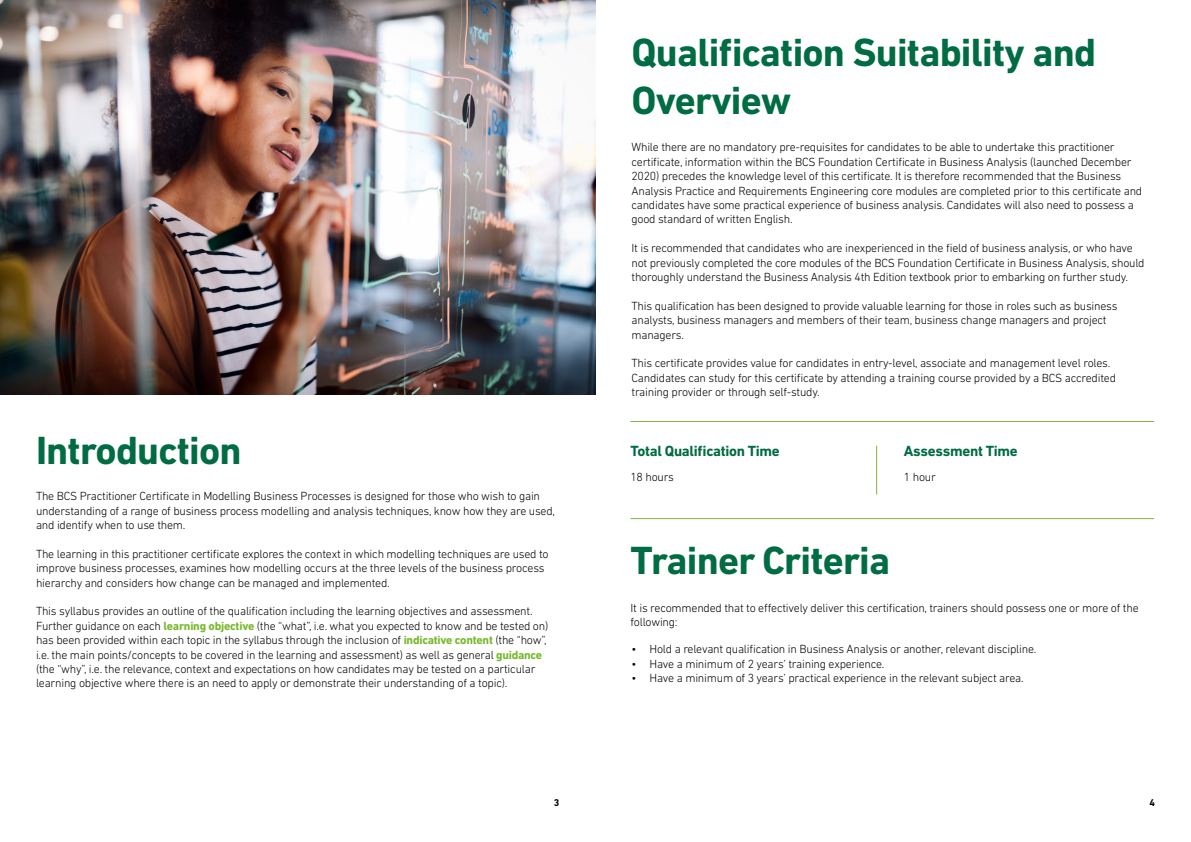
<style>
.page{position:relative;width:1191px;height:842px;background:#fff}
.page>*{position:absolute;margin:0;border:0;box-sizing:border-box;transform-origin:0 0}
.t1{font:700 40px/48px "DIN Next LT Pro";letter-spacing:-.02em;color:#006c43}
.t2{font:700 15px "DIN Next LT Pro";letter-spacing:-.02em;color:#006c43}
.t3{font:300 12px/14.4px "DIN Next LT Pro";letter-spacing:-.02em;color:#000}
.t4{font:700 10px "DIN Next LT Pro";color:#000}
.s1{font-weight:700;color:#76b82a}
</style>
<div class="page">
<img style="left:0;top:0;width:595px;height:394px">
<hr style="left:630px;top:421px;width:524px;height:1px;background:#84b443">
<hr style="left:630px;top:518px;width:524px;height:1px;background:#84b443">
<hr style="left:876px;top:446px;width:1px;height:48px;background:#84b443">
<h1 class="t1" style="left:36px;top:426px;width:207px">Introduction</h1>
<p class="t3" style="left:36px;top:489px;width:520px">The BCS Practitioner Certificate in Modelling Business Processes is designed for those who wish to gain understanding of a range of business process modelling and analysis techniques, know how they are used, and identify when to use them.</p>
<p class="t3" style="left:36px;top:546px;width:514px">The learning in this practitioner certificate explores the context in which modelling techniques are used to improve business processes, examines how modelling occurs at the three levels of the business process hierarchy and considers how change can be managed and implemented.</p>
<p class="t3" style="left:36px;top:604px;width:514px">This syllabus provides an outline of the qualification including the learning objectives and assessment.<br>Further guidance on each <span class="s1">learning objective</span> (the “what”, i.e. what you expected to know and be tested on) has been provided within each topic in the syllabus through the inclusion of <span class="s1">indicative content</span> (the “how”, i.e. the main points/concepts to be covered in the learning and assessment) as well as general <span class="s1">guidance </span>(the “why”, i.e. the relevance, context and expectations on how candidates may be tested on a particular learning objective where there is an need to apply or demonstrate their understanding of a topic).</p>
<h1 class="t1" style="left:631px;top:28px;width:466px">Qualification Suitability and<br>Overview</h1>
<p class="t3" style="left:631px;top:140px;width:512px">While there are no mandatory pre-requisites for candidates to be able to undertake this practitioner certificate, information within the BCS Foundation Certificate in Business Analysis (launched December 2020) precedes the knowledge level of this certificate. It is therefore recommended that the Business Analysis Practice and Requirements Engineering core modules are completed prior to this certificate and candidates have some practical experience of business analysis. Candidates will also need to possess a good standard of written English.</p>
<p class="t3" style="left:631px;top:241px;width:514px">It is recommended that candidates who are inexperienced in the field of business analysis, or who have not previously completed the core modules of the BCS Foundation Certificate in Business Analysis, should thoroughly understand the Business Analysis 4th Edition textbook prior to embarking on further study.</p>
<p class="t3" style="left:631px;top:298px;width:487px">This qualification has been designed to provide valuable learning for those in roles such as business analysts, business managers and members of their team, business change managers and project managers.</p>
<p class="t3" style="left:631px;top:356px;width:486px">This certificate provides value for candidates in entry-level, associate and management level roles.<br>Candidates can study for this certificate by attending a training course provided by a BCS accredited training provider or through self-study.</p>
<p class="t2" style="left:630px;top:442px;width:151px">Total Qualification Time</p>
<p class="t3" style="left:630px;top:469px;width:45px">18 hours</p>
<p class="t2" style="left:904px;top:442px;width:115px">Assessment Time</p>
<p class="t3" style="left:904px;top:469px;width:33px">1 hour</p>
<h1 class="t1" style="left:630px;top:537px;width:261px">Trainer Criteria</h1>
<p class="t3" style="left:630px;top:600px;width:510px">It is recommended that to effectively deliver this certification, trainers should possess one or more of the following:</p>
<p class="t3" style="left:631px;top:642px;width:406px">• Hold a relevant qualification in Business Analysis or another, relevant discipline.</p>
<p class="t3" style="left:631px;top:656px;width:254px">• Have a minimum of 2 years’ training experience.</p>
<p class="t3" style="left:631px;top:671px;width:394px">• Have a minimum of 3 years’ practical experience in the relevant subject area.</p>
<p class="t4" style="left:554px;top:797px;width:7px">3</p>
<p class="t4" style="left:1149px;top:797px;width:7px">4</p>
</div>
